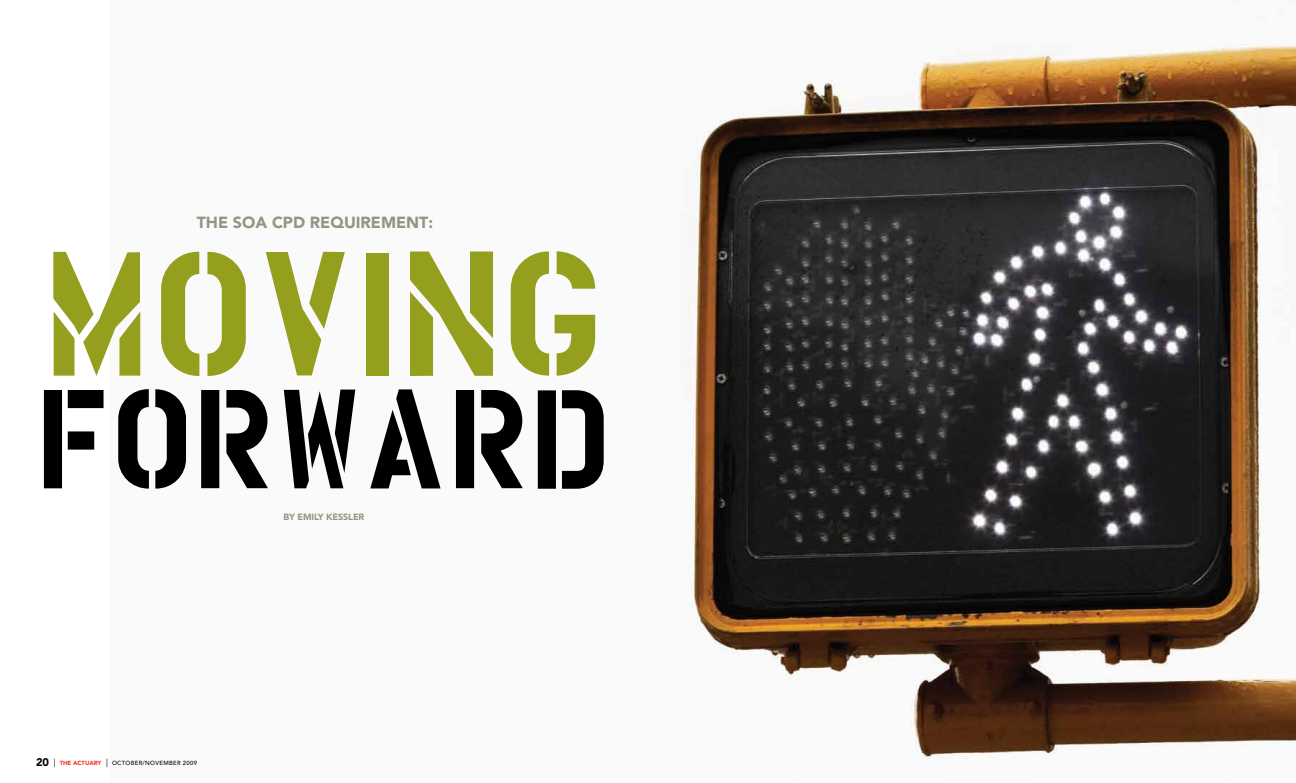
<style>
.page{position:relative;width:1296px;height:783px;background:#fff}
.page>*{position:absolute;margin:0;border:0;box-sizing:border-box;transform-origin:0 0}
.t1{font:170.5px "House Broken Clean";color:#949f1e}
.t2{font:136.4px "House Broken Clean";letter-spacing:-.01em;color:#000}
.t3{font:900 16px "Avenir";color:#959484}
.t4{font:900 9px "Avenir";letter-spacing:-.01em;color:#959484}
.t5{font:500 5.9px "Avenir";letter-spacing:.05em;color:#000}
.s1{font-weight:900;font-size:11.1px}
.s2{font-weight:400;font-size:8.4px}
.s3{font-weight:900;color:#ee3524}
</style>
<div class="page">
<img style="left:685px;top:44px;width:611px;height:715px">
<h3 class="t3" style="left:197px;top:213px;width:238px">THE SOA CPD REQUIREMENT:</h3>
<h1 class="t1" style="left:43px;top:249px;width:564px">MOVING</h1>
<h2 class="t2" style="left:36px;top:387px;width:578px">FORWARD</h2>
<h3 class="t4" style="left:284px;top:511px;width:82px">BY EMILY KESSLER</h3>
<p class="t5" style="left:36px;top:759px;width:163px"><span class="s1">20</span> <span class="s2">|</span> <span class="s3">THE ACTUARY</span> <span class="s2">|</span> OCTO BER/NOVEMBER 2009</p>
</div>
